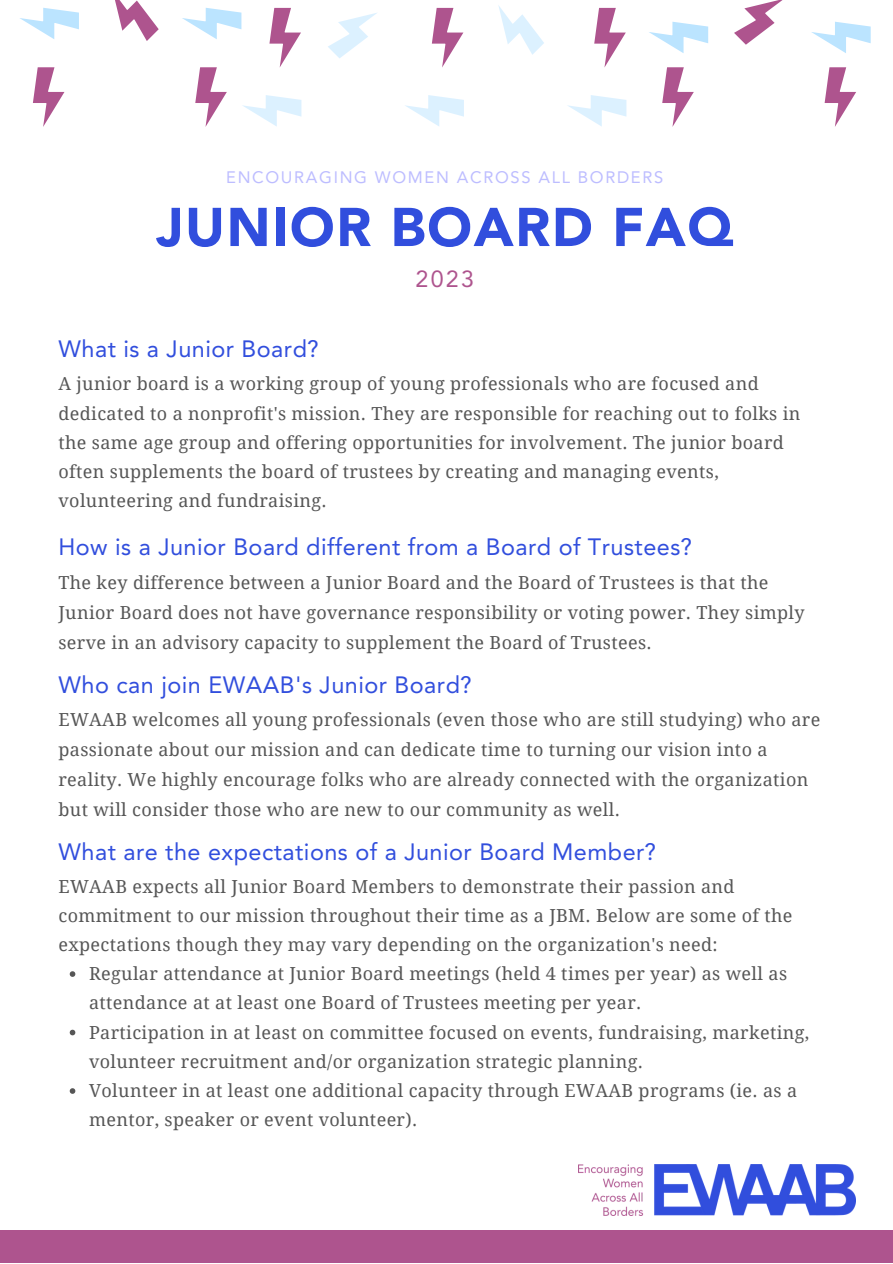
<style>
.page{position:relative;width:893px;height:1264px;background:#fff}
.page>*{position:absolute;margin:0;border:0;box-sizing:border-box;transform-origin:0 0}
.t1{font:900 54px "Avenir LT Std";letter-spacing:.03em;color:#314edd}
.t2{font:23.4px "Avenir LT Std";letter-spacing:.02em;color:#314edd}
.t3{font:23.1px "Avenir LT Std";color:#ae548e}
.t4{font:18px/29.2px "Droid Serif";letter-spacing:.02em;color:#565656}
.t5{font:16.5px "Avenir LT Std";letter-spacing:.1em;color:#bdbdff}
</style>
<div class="page">
<div style="left:0;top:1230px;width:892px;height:32px;background:#ae548e"></div>
<svg style="left:115px;top:0;width:44px;height:41px"></svg>
<svg style="left:195px;top:67px;width:32px;height:60px"></svg>
<svg style="left:33px;top:67px;width:31px;height:60px"></svg>
<svg style="left:498px;top:5px;width:46px;height:50px"></svg>
<svg style="left:328px;top:13px;width:49px;height:45px"></svg>
<svg style="left:242px;top:95px;width:59px;height:32px"></svg>
<svg style="left:405px;top:95px;width:59px;height:31px"></svg>
<svg style="left:567px;top:95px;width:59px;height:32px"></svg>
<svg style="left:594px;top:8px;width:31px;height:60px"></svg>
<svg style="left:432px;top:8px;width:31px;height:60px"></svg>
<svg style="left:269px;top:8px;width:32px;height:60px"></svg>
<svg style="left:734px;top:0;width:49px;height:45px"></svg>
<svg style="left:824px;top:67px;width:32px;height:60px"></svg>
<svg style="left:662px;top:67px;width:31px;height:60px"></svg>
<svg style="left:649px;top:22px;width:59px;height:31px"></svg>
<svg style="left:811px;top:22px;width:59px;height:31px"></svg>
<svg style="left:20px;top:8px;width:59px;height:31px"></svg>
<svg style="left:182px;top:8px;width:59px;height:31px"></svg>
<img style="left:578px;top:1164px;width:277px;height:51px">
<svg style="left:70px;top:971px;width:5px;height:5px"></svg>
<svg style="left:70px;top:1029px;width:5px;height:6px"></svg>
<svg style="left:70px;top:1088px;width:5px;height:5px"></svg>
<p class="t5" style="left:226px;top:170px;width:438px">ENCOURAGING WOMEN ACROSS ALL BORDERS</p>
<h1 class="t1" style="left:156px;top:205px;width:578px">JUNIOR BOARD FAQ</h1>
<p class="t3" style="left:415px;top:270px;width:60px">2023</p>
<p class="t2" style="left:58px;top:340px;width:262px">What is a Junior Board?</p>
<p class="t4" style="left:58px;top:369px;width:743px">A junior board is a working group of young professionals who are focused and dedicated to a nonprofit's mission. They are responsible for reaching out to folks in the same age group and offering opportunities for involvement. The junior board often supplements the board of trustees by creating and managing events, volunteering and fundraising.</p>
<p class="t2" style="left:58px;top:537px;width:635px">How is a Junior Board different from a Board of Trustees?</p>
<p class="t4" style="left:58px;top:568px;width:747px;line-height:30px">The key difference between a Junior Board and the Board of Trustees is that the<br>Junior Board does not have governance responsibility or voting power. They simply serve in an advisory capacity to supplement the Board of Trustees.</p>
<p class="t2" style="left:58px;top:675px;width:415px">Who can join EWAAB's Junior Board?</p>
<p class="t4" style="left:58px;top:705px;width:763px;line-height:30px">EWAAB welcomes all young professionals (even those who are still studying) who are passionate about our mission and can dedicate time to turning our vision into a reality. We highly encourage folks who are already connected with the organization but will consider those who are new to our community as well.</p>
<p class="t2" style="left:58px;top:842px;width:599px">What are the expectations of a Junior Board Member?</p>
<p class="t4" style="left:58px;top:871px;width:735px">EWAAB expects all Junior Board Members to demonstrate their passion and commitment to our mission throughout their time as a JBM. Below are some of the expectations though they may vary depending on the organization's need:</p>
<p class="t4" style="left:89px;top:959px;width:721px">Regular attendance at Junior Board meetings (held 4 times per year) as well as attendance at at least one Board of Trustees meeting per year.<br>Participation in at least on committee focused on events, fundraising, marketing, volunteer recruitment and/or organization strategic planning.<br>Volunteer in at least one additional capacity through EWAAB programs (ie. as a mentor, speaker or event volunteer).</p>
</div>
